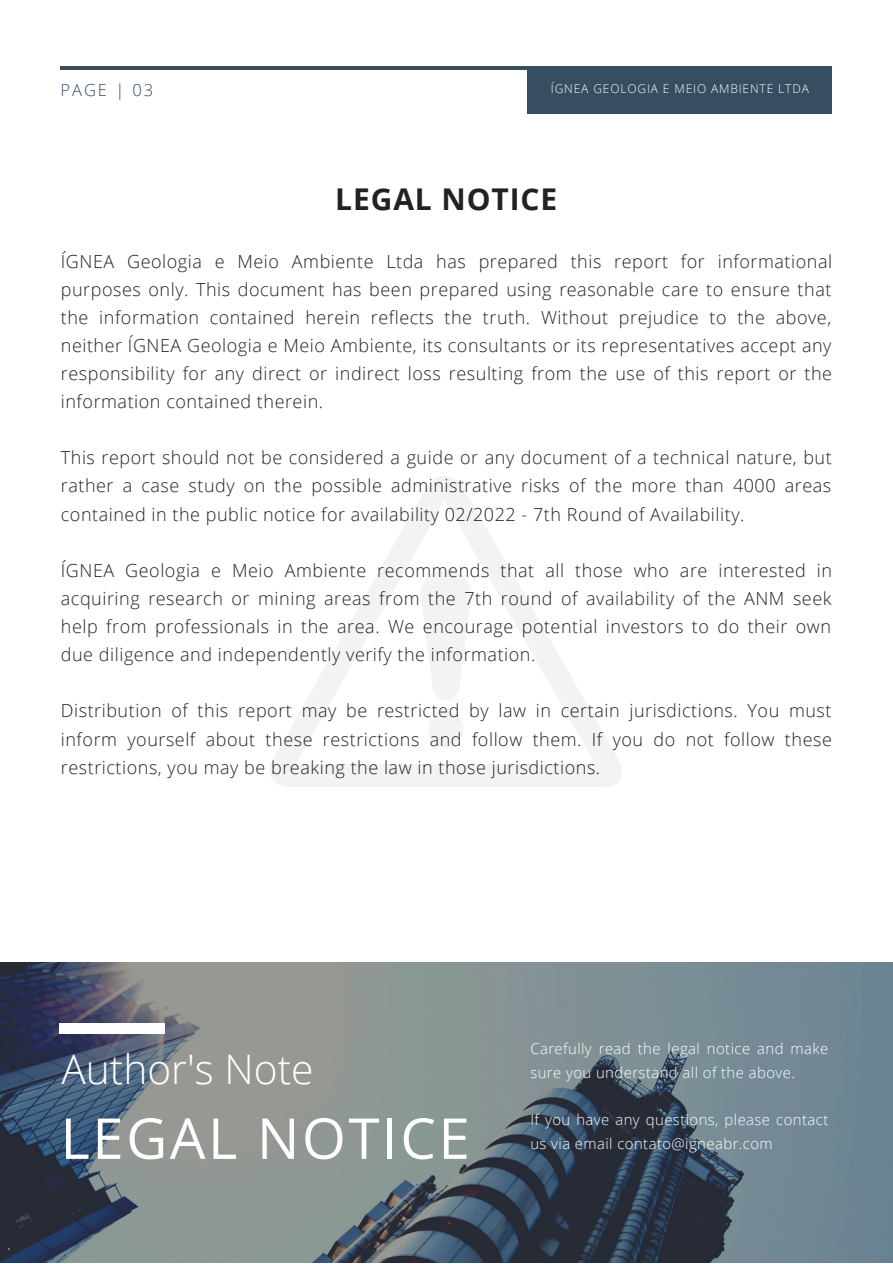
<style>
.page{position:relative;width:893px;height:1264px;background:#fff}
.page>*{position:absolute;margin:0;border:0;box-sizing:border-box;transform-origin:0 0}
.t1{font:56.4px "Open Sans";letter-spacing:.045em;color:#fff}
.t2{font:300 40.65px "Open Sans";color:#fff}
.t3{font:700 30px "Open Sans";letter-spacing:.03em;color:#222}
.t4{font:300 18px/28px "Open Sans";letter-spacing:.03em;color:#222;text-align:justify}
.t5{font:300 16.5px "Open Sans";letter-spacing:.12em;color:#364d62}
.t6{font:300 14.85px/23.5px "Open Sans";letter-spacing:.03em;color:#fff}
.t7{font:300 12px "Open Sans";letter-spacing:.07em;color:#fff}
</style>
<div class="page">
<hr style="left:60px;top:66px;width:770px;height:4px;background:#364d62">
<div style="left:527px;top:66px;width:305px;height:47px;background:#364d62"></div>
<img style="left:0;top:962px;width:892px;height:300px">
<div style="left:60px;top:1023px;width:105px;height:10px;background:#fff"></div>
<svg style="left:270px;top:476px;width:352px;height:311px"></svg>
<div style="left:428px;top:711px;width:35px;height:36px;background:#f3f3f3;border-radius:50%"></div>
<svg style="left:419px;top:569px;width:54px;height:132px"></svg>
<p class="t5" style="left:60px;top:79px;width:94px">PAGE | 03</p>
<p class="t7" style="left:551px;top:80px;width:259px">ÍGNEA GEOLOGIA E MEIO AMBIENTE LTDA</p>
<h3 class="t3" style="left:335px;top:178px;width:224px">LEGAL NOTICE</h3>
<p class="t4" style="left:61px;top:246px;width:772px">ÍGNEA Geologia e Meio Ambiente Ltda has prepared this report for informational purposes only. This document has been prepared using reasonable care to ensure that the information contained herein reflects the truth. Without prejudice to the above, neither ÍGNEA Geologia e Meio Ambiente, its consultants or its representatives accept any responsibility for any direct or indirect loss resulting from the use of this report or the information contained therein.</p>
<p class="t4" style="left:61px;top:443px;width:772px">This report should not be considered a guide or any document of a technical nature, but rather a case study on the possible administrative risks of the more than 4000 areas contained in the public notice for availability 02/2022 - 7th Round of Availability.</p>
<p class="t4" style="left:61px;top:556px;width:772px">ÍGNEA Geologia e Meio Ambiente recommends that all those who are interested in acquiring research or mining areas from the 7th round of availability of the ANM seek help from professionals in the area. We encourage potential investors to do their own due diligence and independently verify the information.</p>
<p class="t4" style="left:61px;top:696px;width:772px">Distribution of this report may be restricted by law in certain jurisdictions. You must inform yourself about these restrictions and follow them. If you do not follow these restrictions, you may be breaking the law in those jurisdictions.</p>
<h2 class="t2" style="left:61px;top:1040px;width:253px">Author's Note</h2>
<h1 class="t1" style="left:60px;top:1098px;width:411px">LEGAL NOTICE</h1>
<p class="t6" style="left:530px;top:1036px;width:299px">Carefully read the legal notice and make sure you understand all of the above.</p>
<p class="t6" style="left:530px;top:1107px;width:299px">If you have any questions, please contact us via email contato@igneabr.com</p>
</div>
